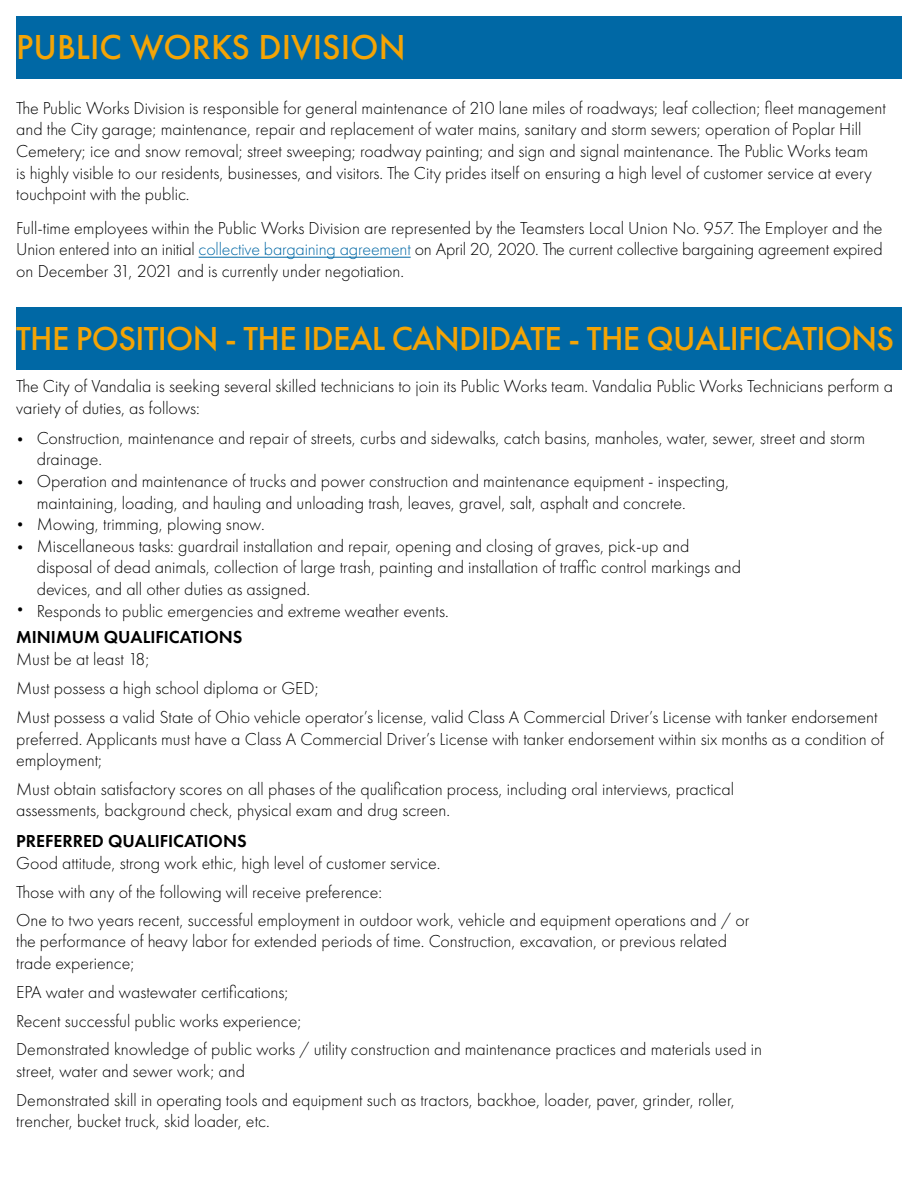
<style>
.page{position:relative;width:918px;height:1188px;background:#fff}
.page>*{position:absolute;margin:0;border:0;box-sizing:border-box;transform-origin:0 0}
.t1{font:500 36px "Futura PT";color:#f4a405}
.t2{font:36px/42.3px "Minion Pro";color:#000;text-align:justify}
.t3{font:500 34.5px "Futura PT";letter-spacing:-.02em;color:#f4a405}
.t4{font:300 18px/21.6px "Futura PT";color:#000}
.t5{font:600 18px "Futura PT";color:#000}
.s1{color:#0068a5}
</style>
<div class="page">
<div style="left:16px;top:307px;width:886px;height:63px;background:#0068a5"></div>
<div style="left:16px;top:16px;width:886px;height:63px;background:#0068a5"></div>
<hr style="left:199px;top:257px;width:212px;height:1px;background:#0068a5">
<h1 class="t1" style="left:16px;top:25px;width:391px">PUBLIC WORKS DIVISION</h1>
<p class="t4" style="left:16px;top:97px;width:871px">The Public Works Division is responsible for general maintenance of 210 lane miles of roadways; leaf collection; fleet management and the City garage; maintenance, repair and replacement of water mains, sanitary and storm sewers; operation of Poplar Hill Cemetery; ice and snow removal; street sweeping; roadway painting; and sign and signal maintenance. The Public Works team<br>is highly visible to our residents, businesses, and visitors. The City prides itself on ensuring a high level of customer service at every touchpoint with the public.</p>
<p class="t4" style="left:16px;top:217px;width:868px;text-align:justify">Full-time employees within the Public Works Division are represented by the Teamsters Local Union No. 957. The Employer and the Union entered into an initial <span class="s1">collective bargaining agreement</span> on April 20, 2020. The current collective bargaining agreement expired on December 31, 2021 and is currently under negotiation.</p>
<h2 class="t3" style="left:16px;top:318px;width:880px">THE POSITION - THE IDEAL CANDIDATE - THE QUALIFICATIONS</h2>
<p class="t4" style="left:16px;top:376px;width:878px">The City of Vandalia is seeking several skilled technicians to join its Public Works team. Vandalia Public Works Technicians perform a variety of duties, as follows:</p>
<p class="t4" style="left:37px;top:427px;width:830px">Construction, maintenance and repair of streets, curbs and sidewalks, catch basins, manholes, water, sewer, street and storm drainage.<br>Operation and maintenance of trucks and power construction and maintenance equipment - inspecting,<br>maintaining, loading, and hauling and unloading trash, leaves, gravel, salt, asphalt and concrete.<br>Mowing, trimming, plowing snow.<br>Miscellaneous tasks: guardrail installation and repair, opening and closing of graves, pick-up and<br>disposal of dead animals, collection of large trash, painting and installation of traffic control markings and<br>devices, and all other duties as assigned.<br>Responds to public emergencies and extreme weather events.</p>
<h1 class="t2" style="left:16px;top:409px;width:10px">. . .</h1>
<h1 class="t2" style="left:16px;top:516px;width:10px">.</h1>
<h1 class="t2" style="left:16px;top:579px;width:10px">.</h1>
<p class="t5" style="left:16px;top:626px;width:228px">MINIMUM QUALIFICATIONS</p>
<p class="t4" style="left:16px;top:644px;width:863px;line-height:29.1px">Must be at least 18;<br>Must possess a high school diploma or GED;<br>Must possess a valid State of Ohio vehicle operator’s license, valid Class A Commercial Driver’s License with tanker endorsement</p>
<p class="t4" style="left:16px;top:728px;width:869px">preferred. Applicants must have a Class A Commercial Driver’s License with tanker endorsement within six months as a condition of employment;</p>
<p class="t4" style="left:16px;top:778px;width:720px">Must obtain satisfactory scores on all phases of the qualification process, including oral interviews, practical assessments, background check, physical exam and drug screen.</p>
<p class="t5" style="left:16px;top:830px;width:232px">PREFERRED QUALIFICATIONS</p>
<p class="t4" style="left:16px;top:848px;width:735px;line-height:28.8px">Good attitude, strong work ethic, high level of customer service.<br>Those with any of the following will receive preference:<br>One to two years recent, successful employment in outdoor work, vehicle and equipment operations and / or</p>
<p class="t4" style="left:16px;top:931px;width:712px">the performance of heavy labor for extended periods of time. Construction, excavation, or previous related trade experience;</p>
<p class="t4" style="left:16px;top:978px;width:747px;line-height:28.8px">EPA water and wastewater certifications;<br>Recent successful public works experience;<br>Demonstrated knowledge of public works / utility construction and maintenance practices and materials used in</p>
<p class="t4" style="left:16px;top:1057px;width:720px;line-height:28.5px">street, water and sewer work; and<br>Demonstrated skill in operating tools and equipment such as tractors, backhoe, loader, paver, grinder, roller,</p>
<p class="t4" style="left:16px;top:1110px;width:255px">trencher, bucket truck, skid loader, etc.</p>
</div>
